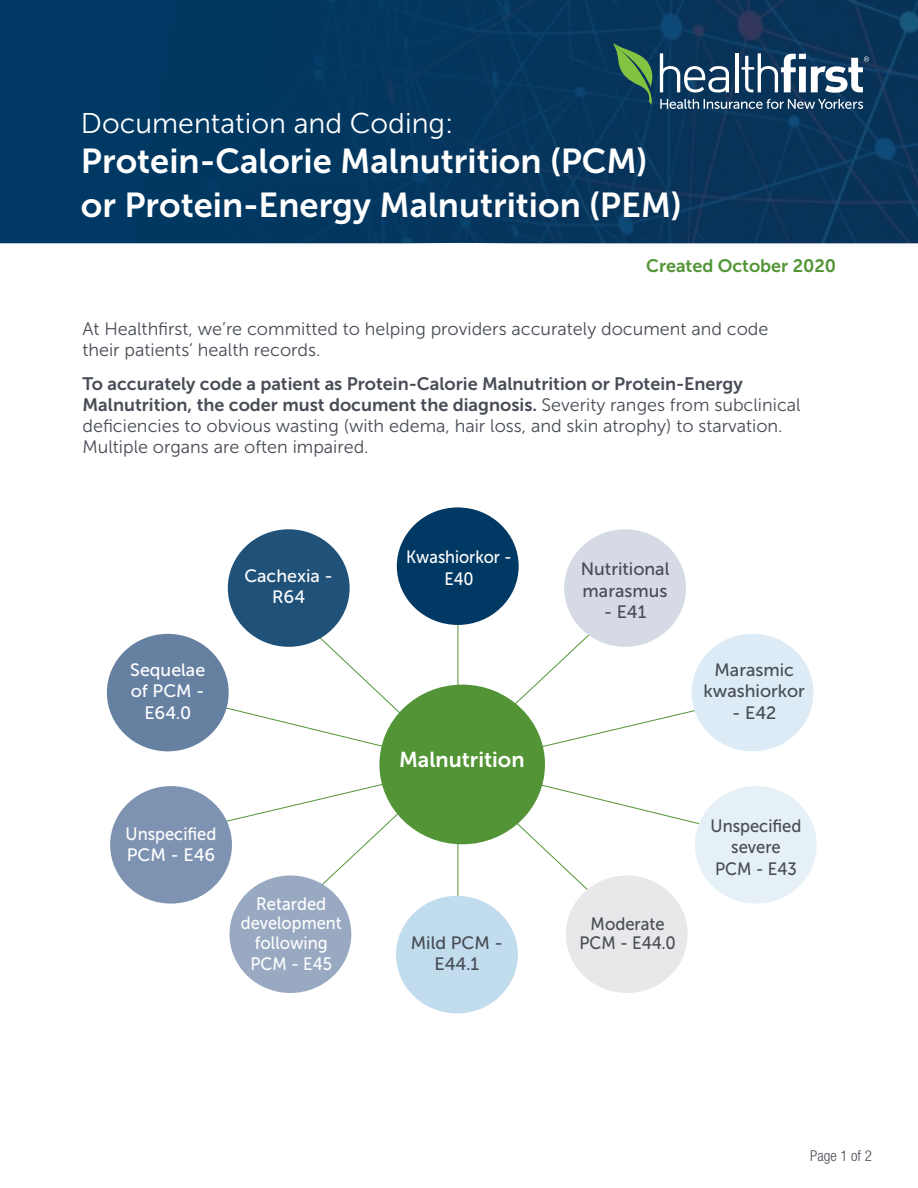
<style>
.page{position:relative;width:918px;height:1188px;background:#fff}
.page>*{position:absolute;margin:0;border:0;box-sizing:border-box;transform-origin:0 0}
.t1{font:34.5px/43.5px "Museo Sans 700";color:#fff}
.t2{font:28.5px "Museo Sans 300";color:#fff}
.t3{font:21.45px "Museo Sans 700";color:#fff}
.t4{font:18px/21px "Museo Sans 300";color:#474c55}
.t5{font:18px/21px "Museo Sans 700";color:#474c55}
.t6{font:18px "Museo Sans 700";color:#539536}
.t7{font:17.85px/21.5px "Museo Sans 500";color:#474c55;text-align:center}
.t8{font:17.85px/19.5px "Museo Sans 500";color:#fff;scale:.93 1}
.t9{font:17.85px/21.5px "Museo Sans 500";color:#474c55;text-align:center;scale:.93 1}
.t10{font:17.85px/21.5px "Museo Sans 500";color:#fff;text-align:center}
.t11{font:17.85px/21.5px "Museo Sans 500";color:#fff;text-align:center;scale:.91 1}
.t12{font:300 condensed 15px "Helvetica Neue LT Std";color:#474c55}
.s1{font-family:"Museo Sans 300"}
</style>
<div class="page">
<img style="left:0;top:0;width:918px;height:243px">
<svg style="left:613px;top:43px;width:40px;height:62px;background:#336852"></svg>
<svg style="left:660px;top:53px;width:69px;height:40px"></svg>
<hr style="left:735px;top:53px;width:3px;height:39px;background:#fff">
<svg style="left:742px;top:53px;width:127px;height:40px"></svg>
<svg style="left:660px;top:99px;width:203px;height:10px;background:#53718b"></svg>
<svg style="left:297px;top:605px;width:337px;height:339px"></svg>
<svg style="left:213px;top:704px;width:516px;height:128px"></svg>
<div style="left:379px;top:685px;width:166px;height:159px;background:#539536;border-radius:50%"></div>
<div style="left:228px;top:529px;width:122px;height:118px;background:#1f5179;border-radius:50%"></div>
<div style="left:107px;top:634px;width:122px;height:117px;background:#6680a2;border-radius:50%"></div>
<div style="left:110px;top:786px;width:122px;height:118px;background:#7e93b1;border-radius:50%"></div>
<div style="left:229px;top:875px;width:122px;height:118px;background:#98a9c1;border-radius:50%"></div>
<div style="left:397px;top:507px;width:122px;height:118px;background:#003963;border-radius:50%"></div>
<div style="left:396px;top:896px;width:122px;height:117px;background:#c0dced;border-radius:50%"></div>
<div style="left:564px;top:529px;width:122px;height:118px;background:#d5dae5;border-radius:50%"></div>
<div style="left:566px;top:875px;width:122px;height:118px;background:#e8e8ea;border-radius:50%"></div>
<div style="left:692px;top:634px;width:121px;height:117px;background:#dcebf5;border-radius:50%"></div>
<div style="left:695px;top:786px;width:122px;height:118px;background:#e6f0f7;border-radius:50%"></div>
<h2 class="t2" style="left:81px;top:108px;width:374px">Documentation and Coding:</h2>
<h1 class="t1" style="left:81px;top:140px;width:602px">Protein-Calorie Malnutrition (PCM) or Protein-Energy Malnutrition (PEM)</h1>
<p class="t6" style="left:646px;top:255px;width:192px">Created October 2020</p>
<p class="t4" style="left:82px;top:318px;width:688px">At Healthfirst, we’re committed to helping providers accurately document and code their patients’ health records.</p>
<p class="t5" style="left:82px;top:373px;width:720px">To accurately code a patient as Protein-Calorie Malnutrition or Protein-Energy<br>Malnutrition, the coder must document the diagnosis. <span class="s1">Severity ranges from subclinical</span></p>
<p class="t4" style="left:82px;top:415px;width:702px">deficiencies to obvious wasting (with edema, hair loss, and skin atrophy) to starvation.<br>Multiple organs are often impaired.</p>
<p class="t10" style="left:130px;top:659px;width:77px">Sequelae of PCM -<br>E64.0</p>
<p class="t10" style="left:244px;top:565px;width:90px">Cachexia -<br>R64</p>
<p class="t8" style="left:126px;top:823px;width:99px;line-height:21.5px">Unspecified<br>PCM - E46</p>
<p class="t8" style="left:241px;top:894px;width:110px;text-align:center">Retarded development following</p>
<p class="t8" style="left:250px;top:954px;width:89px">PCM - E45</p>
<p class="t11" style="left:406px;top:547px;width:118px">Kwashiorkor -<br>E40</p>
<p class="t3" style="left:399px;top:748px;width:127px">Malnutrition</p>
<p class="t7" style="left:411px;top:932px;width:94px">Mild PCM -<br>E44.1</p>
<p class="t7" style="left:581px;top:559px;width:90px;text-align:left">Nutritional marasmus</p>
<p class="t7" style="left:604px;top:601px;width:44px">- E41</p>
<p class="t7" style="left:704px;top:659px;width:103px">Marasmic kwashiorkor</p>
<p class="t7" style="left:732px;top:702px;width:46px">- E42</p>
<p class="t9" style="left:579px;top:914px;width:105px;line-height:19.5px">Moderate<br>PCM - E44.0</p>
<p class="t9" style="left:711px;top:815px;width:99px">Unspecified severe<br>PCM - E43</p>
<p class="t12" style="left:810px;top:1147px;width:63px">Page 1 of 2</p>
</div>
